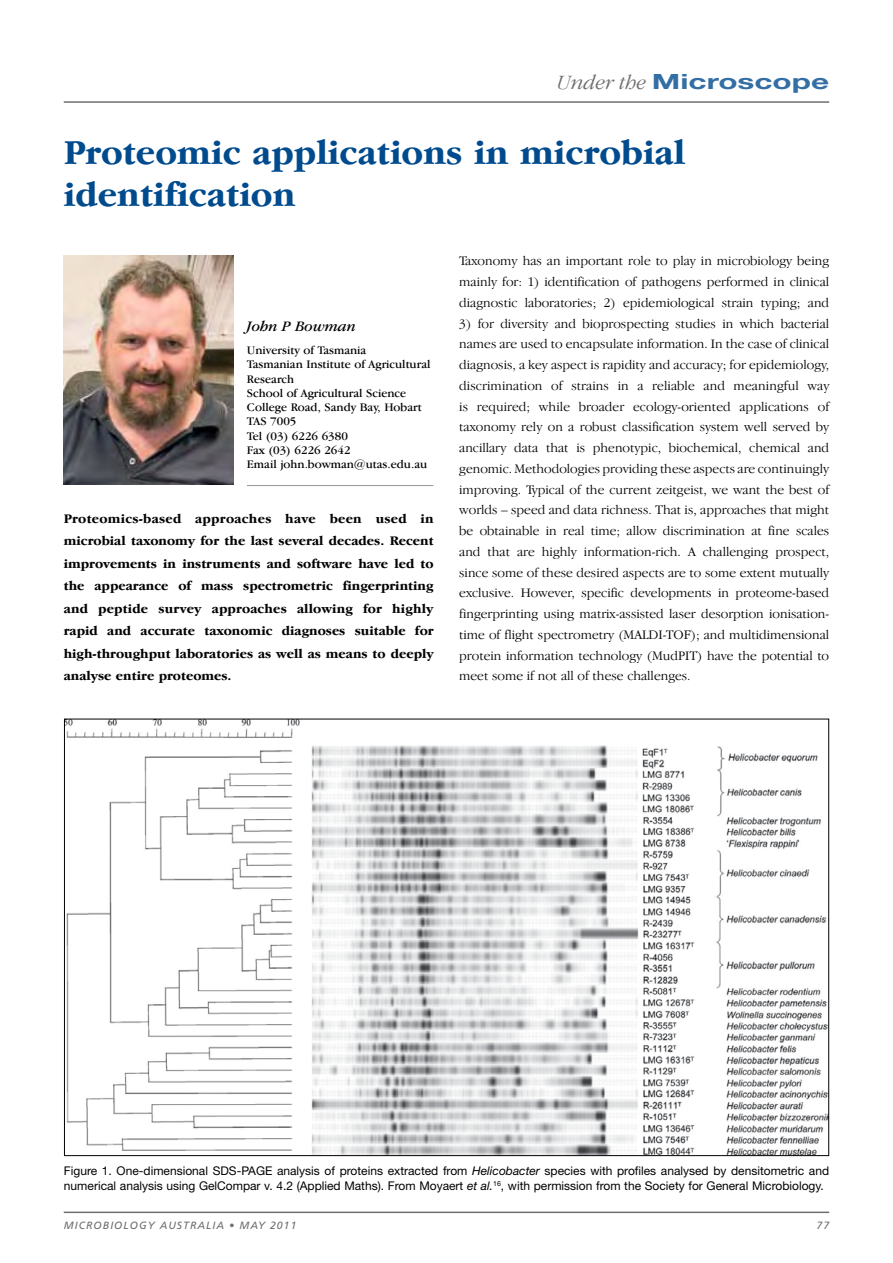
<style>
.page{position:relative;width:893px;height:1263px;background:#fff}
.page>*{position:absolute;margin:0;border:0;box-sizing:border-box;transform-origin:0 0}
.t1{font:700 36px/42px "Garamond IT Cby BT";color:#004b8d}
.t2{font:700 21px "Helvetica Neue";color:#336fa4;scale:1.5 1}
.t3{font:italic 15px "Garamond IT Cby BT";color:#000}
.t4{font:300 13.5px/20.7px "Garamond IT Cby BT";color:#000;text-align:justify}
.t5{font:700 13.5px/22.5px "Garamond IT Cby BT";color:#000;text-align:justify}
.t6{font:12px/15px "Helvetica Neue";color:#000}
.t7{font:12px/14.2px "Garamond IT Cby BT";color:#000}
.t8{font:italic 10.5px "Frutiger";letter-spacing:.1em;color:#6d6e71}
.s1{font-family:"Garamond IT Cby BT";font-weight:300;font-style:italic;color:#6d6e71}
.s2{font-style:italic}
</style>
<div class="page">
<hr style="left:64px;top:1211px;width:765px;height:2px;background:#6d6e71">
<hr style="left:64px;top:101px;width:765px;height:2px;background:#6d6e71">
<hr style="left:247px;top:485px;width:186px;height:1px;background:#939598">
<img style="left:64px;top:255px;width:170px;height:230px">
<img style="left:66px;top:721px;width:761px;height:433px">
<h2 class="t2" style="left:557px;top:68px;width:183px"><span class="s1">Under the</span> Microscope</h2>
<h1 class="t1" style="left:64px;top:131px;width:623px">Proteomic applications in microbial identification</h1>
<p class="t3" style="left:247px;top:318px;width:110px">John P Bowman</p>
<p class="t7" style="left:247px;top:343px;width:185px">University of Tasmania<br>Tasmanian Institute of Agricultural<br>Research<br>School of Agricultural Science<br>College Road, Sandy Bay, Hobart<br>TAS 7005<br>Tel (03) 6226 6380<br>Fax (03) 6226 2642<br>Email john.bowman@utas.edu.au</p>
<p class="t5" style="left:64px;top:507px;width:371px">Proteomics-based approaches have been used in microbial taxonomy for the last several decades. Recent improvements in instruments and software have led to the appearance of mass spectrometric fingerprinting and peptide survey approaches allowing for highly rapid and accurate taxonomic diagnoses suitable for high-throughput laboratories as well as means to deeply analyse entire proteomes.</p>
<p class="t4" style="left:459px;top:251px;width:371px">Taxonomy has an important role to play in microbiology being mainly for: 1) identification of pathogens performed in clinical diagnostic laboratories; 2) epidemiological strain typing; and</p>
<p class="t4" style="left:459px;top:313px;width:372px">3) for diversity and bioprospecting studies in which bacterial names are used to encapsulate information. In the case of clinical diagnosis, a key aspect is rapidity and accuracy; for epidemiology, discrimination of strains in a reliable and meaningful way is required; while broader ecology-oriented applications of taxonomy rely on a robust classification system well served by ancillary data that is phenotypic, biochemical, chemical and genomic. Methodologies providing these aspects are continuingly improving. Typical of the current zeitgeist, we want the best of worlds – speed and data richness. That is, approaches that might be obtainable in real time; allow discrimination at fine scales and that are highly information-rich. A challenging prospect, since some of these desired aspects are to some extent mutually exclusive. However, specific developments in proteome-based fingerprinting using matrix-assisted laser desorption ionisation&shy;time of flight spectrometry (MALDI-TOF); and multidimensional protein information technology (MudPIT) have the potential to meet some if not all of these challenges.</p>
<p class="t6" style="left:64px;top:1163px;width:767px">Figure 1. One-dimensional SDS-PAGE analysis of proteins extracted from <span class="s2">Helicobacter</span> species with profiles analysed by densitometric and numerical analysis using GelCompar v. 4.2 (Applied Maths). From Moyaert <span class="s2">et al.</span><sup>16</sup>, with permission from the Society for General Microbiology.</p>
<p class="t8" style="left:64px;top:1219px;width:234px">MICROBIOLOGY AUSTRALIA • MAY 2011</p>
<p class="t8" style="left:816px;top:1219px;width:14px">77</p>
</div>
